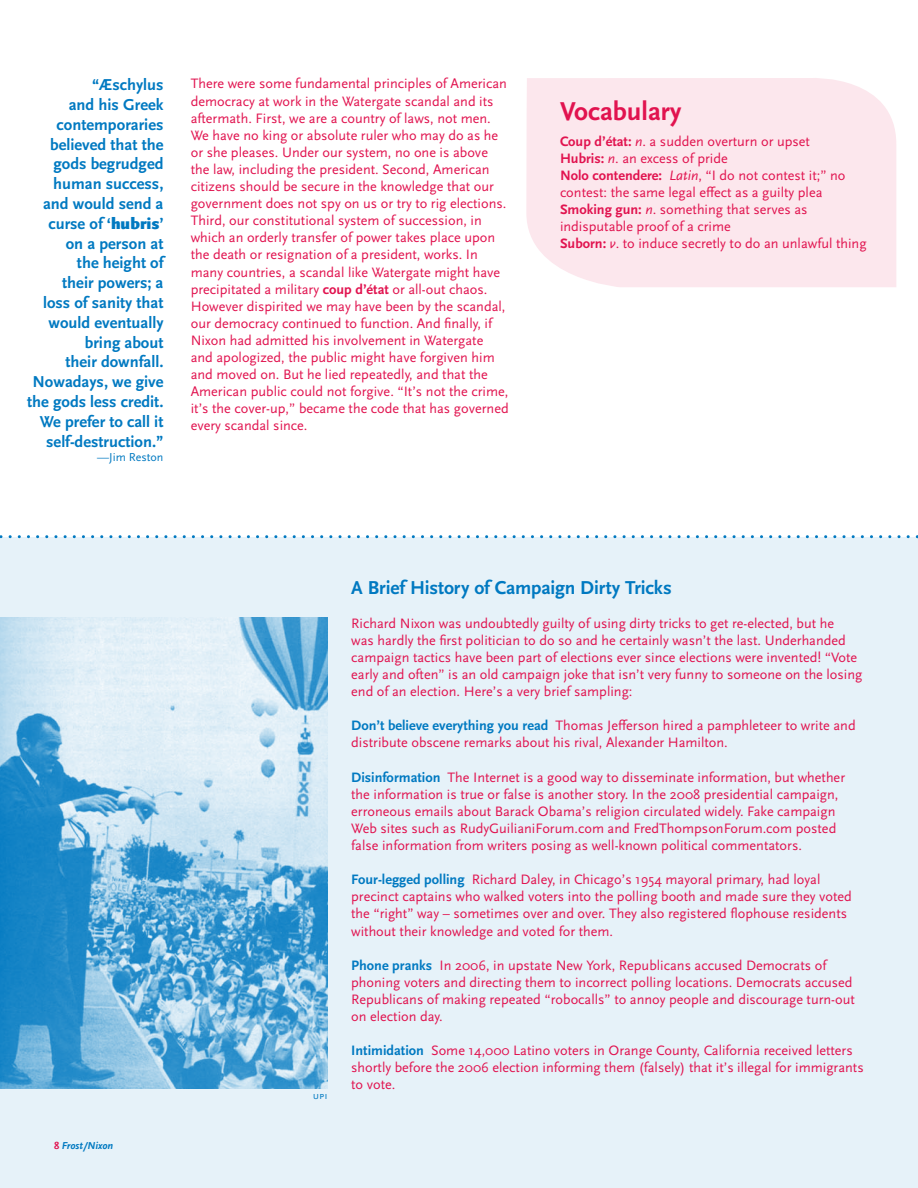
<style>
.page{position:relative;width:918px;height:1188px;background:#fff}
.page>*{position:absolute;margin:0;border:0;box-sizing:border-box;transform-origin:0 0}
.t1{font:700 27px "Scala Sans Pro";color:#e1134f}
.t2{font:700 19.5px "Scala Sans Pro";letter-spacing:-.01em;color:#0079c1}
.t3{font:700 16.5px/19.8px "Scala Sans Pro";color:#0079c1;text-align:right}
.t4{font:14.25px/17.1px "Scala Sans Pro";color:#e1134f}
.t5{font:12px "Scala Sans Pro";color:#0079c1}
.t6{font:italic 700 10.5px "Scala Sans Pro";color:#0079c1}
.t7{font:10.5px "Scala Sans Pro";color:#0079c1}
.s1{font-weight:900}
.s2{font-weight:700}
.s3{font-style:italic}
.s4{font-style:normal;color:#e1134f}
.s5{font-weight:700;color:#0079c1}
</style>
<div class="page">
<div style="left:0;top:537px;width:918px;height:651px;background:#e6f2f9"></div>
<div style="left:526px;top:78px;width:370px;height:209px;background:#fce7ed"></div>
<img style="left:0;top:617px;width:328px;height:471px">
<svg style="left:0;top:535px;width:908px;height:3px"></svg>
<p class="t3" style="left:27px;top:75px;width:138px">“Æschylus<br>and his Greek contemporaries believed that the gods begrudged human success, and would send a curse of ‘<span class="s1">hubris</span>’ on a person at<br>the height of<br>their powers; a<br>loss of sanity that would eventually bring about<br>their downfall.<br>Nowadays, we give the gods less credit.<br>We prefer to call it self-destruction.”</p>
<p class="t5" style="left:97px;top:450px;width:68px">—Jim Reston</p>
<p class="t4" style="left:191px;top:75px;width:319px">There were some fundamental principles of American democracy at work in the Watergate scandal and its aftermath. First, we are a country of laws, not men.<br>We have no king or absolute ruler who may do as he or she pleases. Under our system, no one is above the law, including the president. Second, American citizens should be secure in the knowledge that our government does not spy on us or try to rig elections.<br>Third, our constitutional system of succession, in which an orderly transfer of power takes place upon the death or resignation of a president, works. In many countries, a scandal like Watergate might have precipitated a military <span class="s2">coup d’état</span> or all-out chaos.<br>H owever dispirited we may have been by the scandal, our democracy continued to function. And finally, if Nixon had admitted his involvement in Watergate and apologized, the public might have forgiven him and moved on. But he lied repeatedly, and that the American public could not forgive. “It’s not the crime, it’s the cover-up,” became the code that has governed every scandal since.</p>
<h1 class="t1" style="left:560px;top:95px;width:123px">Vocabulary</h1>
<p class="t4" style="left:560px;top:133px;width:308px"><span class="s2">Coup d’état:</span> <span class="s3">n</span>. a sudden overturn or upset<br><span class="s2">Hubris:</span> <span class="s3">n</span>. an excess of pride<br><span class="s2">Nolo contendere:</span> <span class="s3">Latin</span>, “I do not contest it;” no contest: the same legal effect as a guilty plea <span class="s2">Smoking gun:</span> <span class="s3">n</span>. something that serves as indisputable proof of a crime<br><span class="s2">Suborn:</span> <span class="s3">v</span>. to induce secretly to do an unlawful thing</p>
<p class="t6" style="left:54px;top:1139px;width:61px"><span class="s4">8</span> Frost/Nixon</p>
<p class="t7" style="left:313px;top:1089px;width:16px">upi</p>
<h2 class="t2" style="left:351px;top:576px;width:322px">A Brief History of Campaign Dirty Tricks</h2>
<p class="t4" style="left:351px;top:615px;width:513px">Richard Nixon was undoubtedly guilty of using dirty tricks to get re-elected, but he<br>was hardly the first politician to do so and he certainly wasn’t the last. Underhanded campaign tactics have been part of elections ever since elections were invented! “Vote early and often” is an old campaign joke that isn’t very funny to someone on the losing end of an election. Here’s a very brief sampling:</p>
<p class="t4" style="left:351px;top:717px;width:506px"><span class="s5">Don’t believe everything you read</span> Thomas Jefferson hired a pamphleteer to write and distribute obscene remarks about his rival, Alexander H amilton.</p>
<p class="t4" style="left:351px;top:768px;width:495px"><span class="s5">Disinformation</span> The Internet is a good way to disseminate information, but whether the information is true or false is another story. In the 2008 presidential campaign, erroneous emails about Barack Obama’s religion circulated widely. Fake campaign Web sites such as RudyGuilianiForum.com and FredThompsonForum.com posted false information from writers posing as well-known political commentators.</p>
<p class="t4" style="left:351px;top:871px;width:502px"><span class="s5">Four-legged polling</span> Richard Daley, in Chicago’s 1954 mayoral primary, had loyal precinct captains who walked voters into the polling booth and made sure they voted the “right” way – sometimes over and over. They also registered flophouse residents without their knowledge and voted for them.</p>
<p class="t4" style="left:351px;top:957px;width:505px"><span class="s5">Phone pranks</span> In 2006, in upstate New York, Republicans accused Democrats of phoning voters and directing them to incorrect polling locations. Democrats accused Republicans of making repeated “robocalls” to annoy people and discourage turn-out on election day.</p>
<p class="t4" style="left:351px;top:1042px;width:514px"><span class="s5">Intimidation</span> Some 14,000 Latino voters in Orange County, California received letters shortly before the 2006 election informing them (falsely) that it’s illegal for immigrants to vote.</p>
</div>
